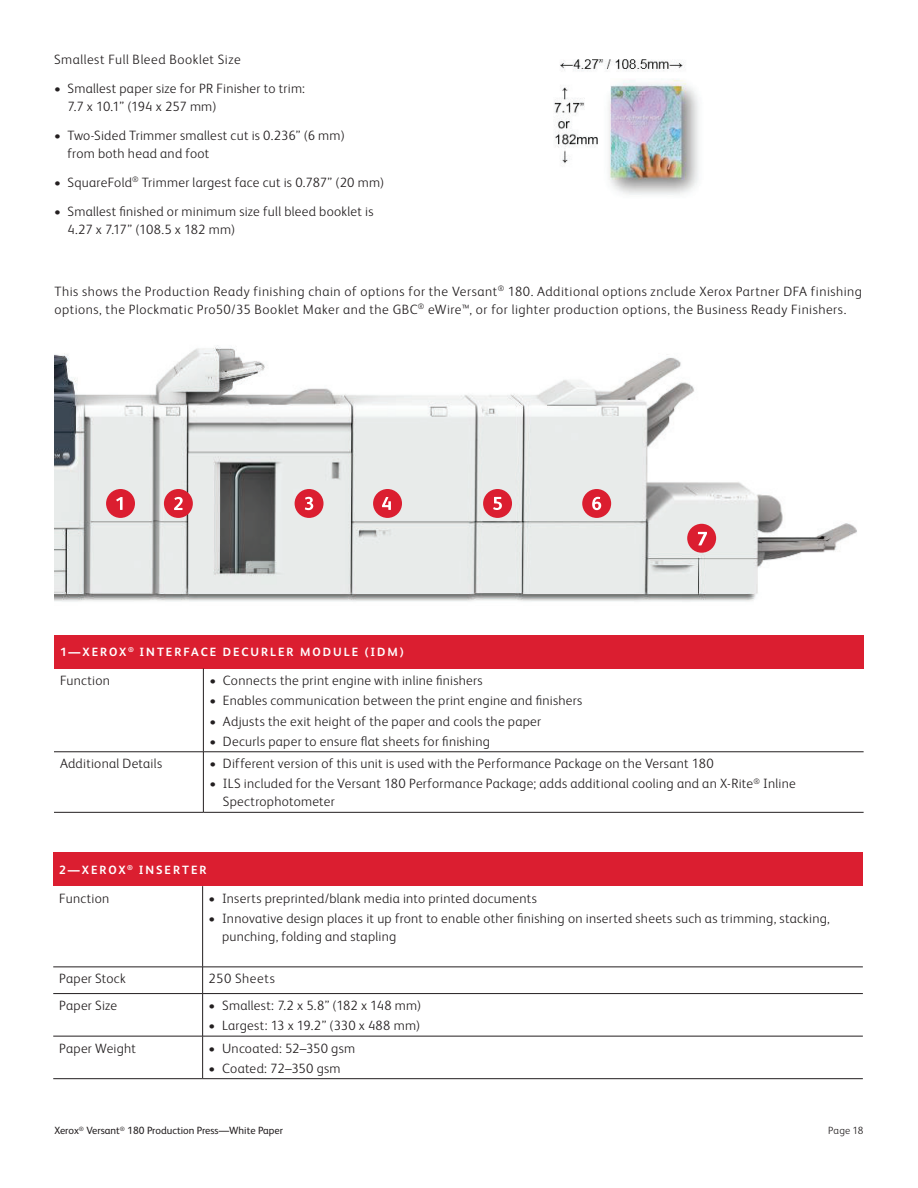
<style>
.page{position:relative;width:918px;height:1188px;background:#fff}
.page>*{position:absolute;margin:0;border:0;box-sizing:border-box;transform-origin:0 0}
.t1{font:300 13.5px/18px "Xerox Sans";letter-spacing:.02em;color:#231f20}
.t2{font:300 13.5px/18px "Xerox Sans";letter-spacing:.04em;color:#231f20}
.t3{font:700 12px "Xerox Sans";letter-spacing:.165em;color:#fff}
.t4{font:10.5px "Xerox Sans";color:#231f20}
.t5{font:300 10.5px "Xerox Sans";letter-spacing:.015em;color:#231f20}
</style>
<div class="page">
<img style="left:54px;top:345px;width:803px;height:257px">
<div style="left:582px;top:489px;width:29px;height:29px;background:#db1e30;border-radius:50%"></div>
<svg style="left:592px;top:497px;width:9px;height:13px"></svg>
<div style="left:483px;top:489px;width:29px;height:29px;background:#db1e30;border-radius:50%"></div>
<svg style="left:493px;top:497px;width:9px;height:13px"></svg>
<div style="left:373px;top:489px;width:29px;height:29px;background:#db1e30;border-radius:50%"></div>
<svg style="left:382px;top:497px;width:9px;height:13px"></svg>
<div style="left:295px;top:489px;width:29px;height:29px;background:#db1e30;border-radius:50%"></div>
<svg style="left:305px;top:497px;width:8px;height:13px"></svg>
<div style="left:164px;top:489px;width:29px;height:29px;background:#db1e30;border-radius:50%"></div>
<svg style="left:174px;top:497px;width:9px;height:13px"></svg>
<div style="left:106px;top:489px;width:29px;height:29px;background:#db1e30;border-radius:50%"></div>
<svg style="left:116px;top:497px;width:7px;height:13px"></svg>
<div style="left:687px;top:524px;width:29px;height:29px;background:#db1e30;border-radius:50%"></div>
<svg style="left:698px;top:532px;width:9px;height:13px"></svg>
<div style="left:54px;top:635px;width:810px;height:34px;background:#db1e30"></div>
<hr style="left:203px;top:669px;width:1px;height:83px;background:#231f20">
<hr style="left:54px;top:752px;width:149px;height:1px;background:#231f20">
<hr style="left:203px;top:752px;width:661px;height:1px;background:#231f20">
<hr style="left:203px;top:752px;width:1px;height:60px;background:#231f20">
<hr style="left:54px;top:812px;width:149px;height:1px;background:#231f20">
<hr style="left:203px;top:812px;width:661px;height:1px;background:#231f20">
<div style="left:53px;top:853px;width:810px;height:33px;background:#db1e30"></div>
<hr style="left:202px;top:886px;width:1px;height:81px;background:#231f20">
<hr style="left:53px;top:967px;width:150px;height:1px;background:#231f20">
<hr style="left:203px;top:967px;width:660px;height:1px;background:#231f20">
<svg style="left:202px;top:967px;width:1px;height:26px"></svg>
<hr style="left:53px;top:993px;width:150px;height:1px;background:#231f20">
<hr style="left:203px;top:993px;width:660px;height:1px;background:#231f20">
<hr style="left:202px;top:994px;width:1px;height:42px;background:#231f20">
<hr style="left:53px;top:1036px;width:150px;height:1px;background:#231f20">
<hr style="left:203px;top:1036px;width:660px;height:1px;background:#231f20">
<hr style="left:202px;top:1036px;width:1px;height:42px;background:#231f20">
<hr style="left:53px;top:1078px;width:150px;height:1px;background:#231f20">
<hr style="left:203px;top:1078px;width:660px;height:1px;background:#231f20">
<img style="left:554px;top:59px;width:145px;height:136px">
<p class="t2" style="left:54px;top:50px;width:188px">Smallest Full Bleed Booklet Size</p>
<p class="t1" style="left:68px;top:79px;width:239px;text-indent:-14px">• Smallest paper size for PR Finisher to trim:<br>7.7 x 10.1” (194 x 257 mm)</p>
<p class="t1" style="left:68px;top:126px;width:279px;text-indent:-14px">• Two-Sided Trimmer smallest cut is 0.236” (6 mm) from both head and foot</p>
<p class="t1" style="left:54px;top:173px;width:332px">• SquareFold<sup>®</sup> Trimmer largest face cut is 0.787” (20 mm)</p>
<p class="t1" style="left:68px;top:201px;width:308px;text-indent:-14px">• Smallest finished or minimum size full bleed booklet is<br>4.27 x 7.17” (108.5 x 182 mm)</p>
<p class="t2" style="left:54px;top:282px;width:809px">This shows the Production Ready finishing chain of options for the Versant<sup>®</sup> 180. Additional options znclude Xerox Partner DFA finishing options, the Plockmatic Pro50/35 Booklet Maker and the GBC<sup>®</sup> eWire™, or for lighter production options, the Business Ready Finishers.</p>
<p class="t3" style="left:60px;top:644px;width:345px">1—XEROX<sup>®</sup> INTERFACE DECURLER MODULE (IDM)</p>
<p class="t1" style="left:60px;top:671px;width:52px">Function</p>
<p class="t1" style="left:209px;top:671px;width:275px">• Connects the print engine with inline finishers</p>
<p class="t1" style="left:209px;top:691px;width:374px">• Enables communication between the print engine and finishers</p>
<p class="t1" style="left:209px;top:711px;width:333px">• Adjusts the exit height of the paper and cools the paper</p>
<p class="t1" style="left:209px;top:732px;width:282px">• Decurls paper to ensure flat sheets for finishing</p>
<p class="t1" style="left:60px;top:754px;width:104px">Additional Details</p>
<p class="t1" style="left:209px;top:754px;width:506px">• Different version of this unit is used with the Performance Package on the Versant 180</p>
<p class="t1" style="left:223px;top:774px;width:574px;text-indent:-13px">• ILS included for the Versant 180 Performance Package; adds additional cooling and an X-Rite<sup>®</sup> Inline<br>Spectrophotometer</p>
<p class="t3" style="left:59px;top:862px;width:149px">2—XEROX<sup>®</sup> INSERTER</p>
<p class="t1" style="left:59px;top:888px;width:52px">Function</p>
<p class="t1" style="left:209px;top:888px;width:330px">• Inserts preprinted/blank media into printed documents</p>
<p class="t1" style="left:222px;top:908px;width:609px;text-indent:-14px">• Innovative design places it up front to enable other finishing on inserted sheets such as trimming, stacking, punching, folding and stapling</p>
<p class="t1" style="left:59px;top:969px;width:68px">Paper Stock</p>
<p class="t2" style="left:209px;top:969px;width:68px">250 Sheets</p>
<p class="t1" style="left:59px;top:996px;width:59px">Paper Size</p>
<p class="t1" style="left:209px;top:996px;width:214px">• Smallest: 7.2 x 5.8” (182 x 148 mm)</p>
<p class="t1" style="left:209px;top:1016px;width:213px">• Largest: 13 x 19.2” (330 x 488 mm)</p>
<p class="t1" style="left:59px;top:1038px;width:78px">Paper Weight</p>
<p class="t1" style="left:209px;top:1038px;width:148px">• Uncoated: 52–350 gsm</p>
<p class="t1" style="left:209px;top:1058px;width:133px">• Coated: 72–350 gsm</p>
<p class="t4" style="left:54px;top:1123px;width:230px">Xerox<sup>®</sup> Versant<sup>®</sup> 180 Production Press—White Paper</p>
<p class="t5" style="left:828px;top:1124px;width:37px">Page 18</p>
</div>
